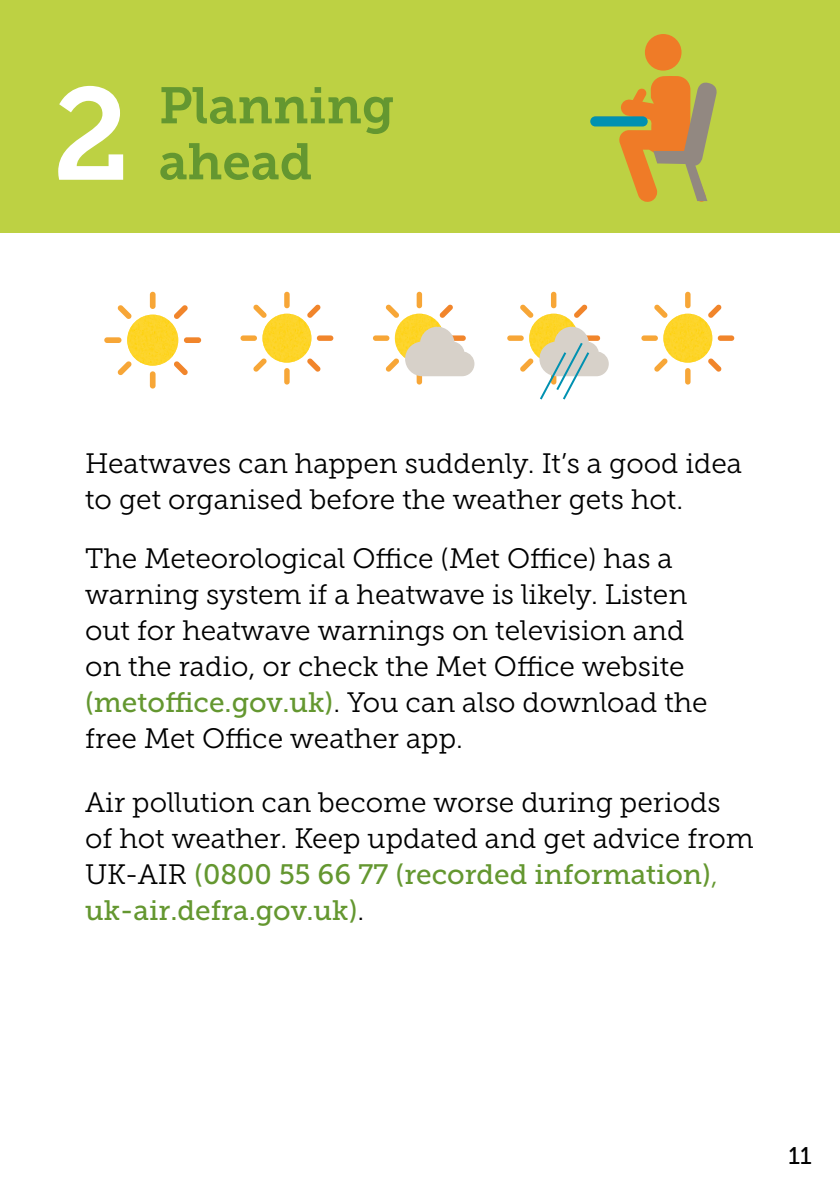
<style>
.page{position:relative;width:840px;height:1191px;background:#fff}
.page>*{position:absolute;margin:0;border:0;box-sizing:border-box;transform-origin:0 0}
.t1{font:130px "Museo Slab 700";color:#fff}
.t2{font:51px/56px "Museo Slab 700";color:#649730}
.t3{font:28px/36px "Museo Slab 300";color:#000}
.t4{font:24px "Museo Slab 500";color:#000}
.s1{font-family:"Museo Slab 500";color:#649730}
.s2{color:#649730}
</style>
<div class="page">
<div style="left:0;top:0;width:839px;height:232px;background:#bdd143"></div>
<svg style="left:591px;top:34px;width:126px;height:168px"></svg>
<div style="left:150px;top:292px;width:5px;height:17px;background:#f7a637;border-radius:3px"></div>
<div style="left:150px;top:371px;width:5px;height:17px;background:#f7a637;border-radius:3px"></div>
<svg style="left:117px;top:305px;width:15px;height:14px"></svg>
<svg style="left:174px;top:361px;width:14px;height:14px"></svg>
<div style="left:104px;top:337px;width:17px;height:6px;background:#f7a637;border-radius:3px"></div>
<div style="left:184px;top:337px;width:17px;height:6px;background:#f1852b;border-radius:3px"></div>
<svg style="left:117px;top:361px;width:15px;height:14px"></svg>
<svg style="left:174px;top:305px;width:14px;height:14px"></svg>
<img style="left:127px;top:315px;width:51px;height:51px;border-radius:26px">
<div style="left:284px;top:292px;width:5px;height:16px;background:#f7a637;border-radius:3px"></div>
<div style="left:284px;top:368px;width:5px;height:16px;background:#f7a637;border-radius:3px"></div>
<svg style="left:253px;top:304px;width:14px;height:14px"></svg>
<svg style="left:307px;top:358px;width:13px;height:14px"></svg>
<div style="left:240px;top:335px;width:17px;height:6px;background:#f7a637;border-radius:3px"></div>
<div style="left:317px;top:335px;width:16px;height:6px;background:#f1852b;border-radius:3px"></div>
<svg style="left:253px;top:358px;width:14px;height:14px"></svg>
<svg style="left:307px;top:304px;width:13px;height:14px"></svg>
<img style="left:262px;top:314px;width:49px;height:49px;border-radius:24px">
<svg style="left:684px;top:292px;width:6px;height:16px"></svg>
<svg style="left:684px;top:368px;width:6px;height:16px"></svg>
<svg style="left:654px;top:304px;width:13px;height:14px"></svg>
<svg style="left:708px;top:358px;width:13px;height:14px"></svg>
<div style="left:641px;top:335px;width:16px;height:6px;background:#f7a637;border-radius:3px"></div>
<div style="left:717px;top:335px;width:16px;height:6px;background:#f1852b;border-radius:3px"></div>
<svg style="left:654px;top:358px;width:13px;height:14px"></svg>
<svg style="left:708px;top:304px;width:13px;height:14px"></svg>
<img style="left:663px;top:314px;width:49px;height:49px;border-radius:24px">
<div style="left:550px;top:292px;width:6px;height:16px;background:#f7a637;border-radius:3px"></div>
<svg style="left:520px;top:304px;width:13px;height:14px"></svg>
<div style="left:507px;top:335px;width:16px;height:6px;background:#f7a637;border-radius:3px"></div>
<svg style="left:574px;top:304px;width:13px;height:14px"></svg>
<img style="left:529px;top:314px;width:49px;height:49px;border-radius:24px">
<div style="left:416px;top:292px;width:6px;height:16px;background:#f7a637;border-radius:3px"></div>
<div style="left:416px;top:368px;width:6px;height:16px;background:#f7a637;border-radius:3px"></div>
<svg style="left:385px;top:304px;width:14px;height:14px"></svg>
<div style="left:373px;top:335px;width:16px;height:6px;background:#f7a637;border-radius:3px"></div>
<svg style="left:385px;top:358px;width:14px;height:14px"></svg>
<svg style="left:439px;top:304px;width:14px;height:14px"></svg>
<img style="left:394px;top:314px;width:49px;height:49px;border-radius:24px">
<svg style="left:405px;top:327px;width:69px;height:49px;background:#e1d6bd"></svg>
<svg style="left:519px;top:327px;width:89px;height:73px"></svg>
<h1 class="t1" style="left:52px;top:61px;width:79px">2</h1>
<h2 class="t2" style="left:159px;top:78px;width:237px">Planning ahead</h2>
<p class="t3" style="left:85px;top:445px;width:658px">Heatwaves can happen suddenly. It’s a good idea to get organised before the weather gets hot.</p>
<p class="t3" style="left:85px;top:540px;width:623px">The Meteorological Office (Met Office) has a warning system if a heatwave is likely. Listen out for heatwave warnings on television and on the radio, or check the Met Office website <span class="s1">(metoffice.gov.uk)</span>. You can also download the free Met Office weather app.</p>
<p class="t3" style="left:85px;top:784px;width:669px">Air pollution can become worse during periods of hot weather. Keep updated and get advice from UK-AIR <span class="s1">(0800 55 66 77 (recorded information)</span><span class="s2">, </span><span class="s1">uk-air.defra.gov.uk)</span>.</p>
<p class="t4" style="left:788px;top:1142px;width:24px">11</p>
</div>
